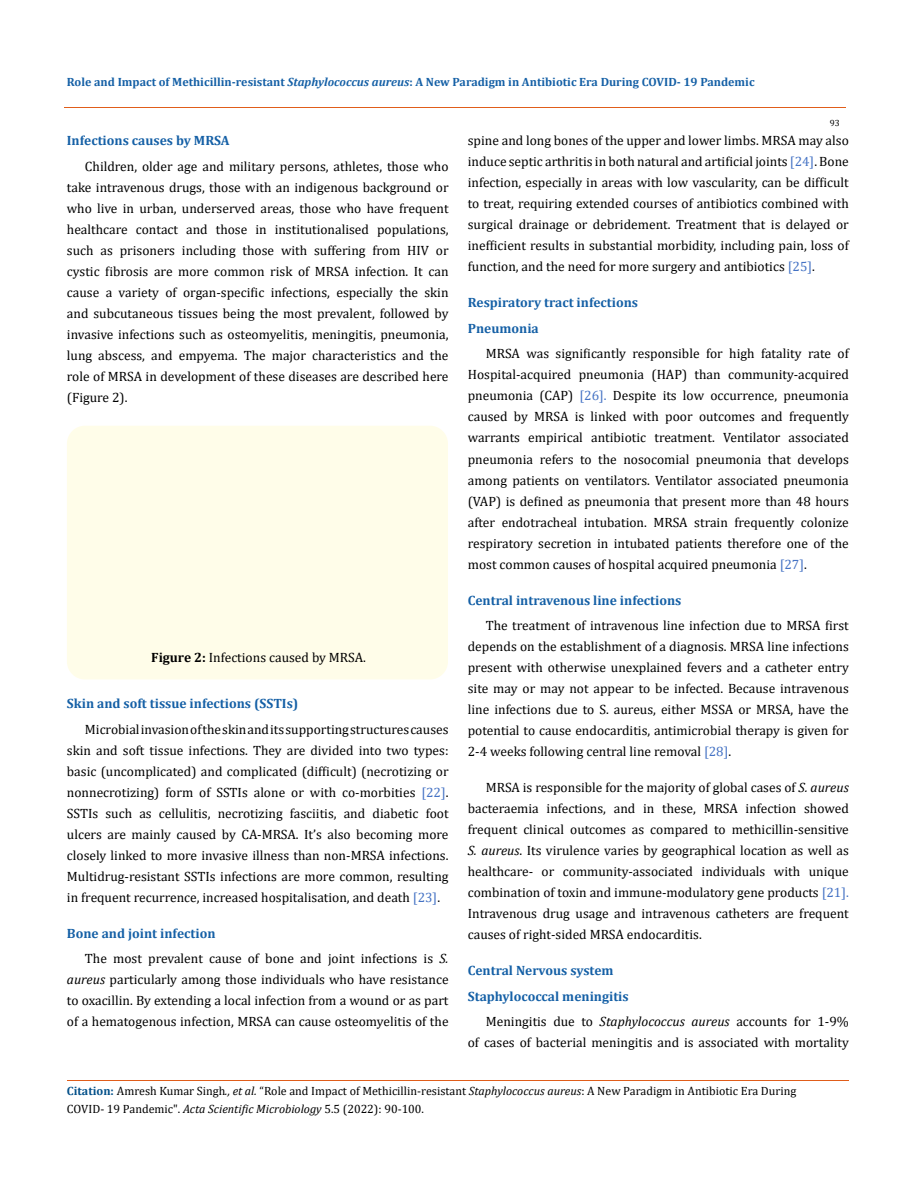
<style>
.page{position:relative;width:917px;height:1188px;background:#fff}
.page>*{position:absolute;margin:0;border:0;box-sizing:border-box;transform-origin:0 0}
.t1{font:13.5px/21px "Cambria";color:#000;text-align:justify}
.t2{font:700 13.5px/25.5px "Cambria";color:#1560a6}
.t3{font:12px/18px "Cambria";color:#000}
.t4{font:700 12px "Cambria";color:#1560a6}
.t5{font:9px "Cambria";color:#000}
.s1{font-style:italic}
.s2{font-weight:700}
.s3{color:#4472c4}
.s4{font-weight:700;color:#1560a6}
.s5{font-weight:700;color:#035089}
</style>
<div class="page">
<div style="left:67px;top:426px;width:381px;height:253px;background:#fffde9;border-radius:18px"></div>
<hr style="left:64px;top:108px;width:781px;height:1px;background:#e05d1a">
<hr style="left:67px;top:1080px;width:781px;height:1px;background:#e05d1a">
<p class="t4" style="left:67px;top:73px;width:689px">Role and Impact of Methicillin-resistant <span class="s1">Staphylococcus aureus</span>: A New Paradigm in Antibiotic Era During COVID- 19 Pandemic</p>
<p class="t5" style="left:829px;top:118px;width:11px">93</p>
<p class="t2" style="left:67px;top:128px;width:164px">Infections causes by MRSA</p>
<p class="t1" style="left:67px;top:156px;width:383px;text-indent:18px">Children, older age and military persons, athletes, those who take intravenous drugs, those with an indigenous background or who live in urban, underserved areas, those who have frequent healthcare contact and those in institutionalised populations, such as prisoners including those with suffering from HIV or cystic fibrosis are more common risk of MRSA infection. It can cause a variety of organ-specific infections, especially the skin and subcutaneous tissues being the most prevalent, followed by invasive infections such as osteomyelitis, meningitis, pneumonia, lung abscess, and empyema. The major characteristics and the role of MRSA in development of these diseases are described here (Figure 2).</p>
<p class="t1" style="left:151px;top:647px;width:216px"><span class="s2">Figure 2:</span> Infections caused by MRSA.</p>
<p class="t2" style="left:67px;top:690px;width:233px">Skin and soft tissue infections (SSTIs)</p>
<p class="t1" style="left:67px;top:718px;width:383px;text-indent:18px">Microbial invasion of the skin and its supporting structures causes skin and soft tissue infections. They are divided into two types: basic (uncomplicated) and complicated (difficult) (necrotizing or nonnecrotizing) form of SSTIs alone or with co-morbities <span class="s3">[22]</span>.<br>SSTIs such as cellulitis, necrotizing fasciitis, and diabetic foot ulcers are mainly caused by CA-MRSA. It’s also becoming more closely linked to more invasive illness than non-MRSA infections.<br>Multidrug-resistant SSTIs infections are more common, resulting in frequent recurrence, increased hospitalisation, and death <span class="s3">[23]</span>.</p>
<p class="t1" style="left:85px;top:920px;width:365px;line-height:25.5px;text-indent:-18px"><span class="s4">Bone and joint infection<br></span>The most prevalent cause of bone and joint infections is <span class="s1">S.</span></p>
<p class="t1" style="left:67px;top:969px;width:383px"><span class="s1">aureus</span> particularly among those individuals who have resistance to oxacillin. By extending a local infection from a wound or as part of a hematogenous infection, MRSA can cause osteomyelitis of the</p>
<p class="t1" style="left:468px;top:130px;width:382px">spine and long bones of the upper and lower limbs. MRSA may also induce septic arthritis in both natural and artificial joints <span class="s3">[24]</span>. Bone infection, especially in areas with low vascularity, can be difficult to treat, requiring extended courses of antibiotics combined with surgical drainage or debridement. Treatment that is delayed or inefficient results in substantial morbidity, including pain, loss of function, and the need for more surgery and antibiotics <span class="s3">[25]</span>.</p>
<p class="t2" style="left:468px;top:290px;width:172px">Respiratory tract infections<br>Pneumonia</p>
<p class="t1" style="left:468px;top:343px;width:382px;text-indent:18px">MRSA was significantly responsible for high fatality rate of Hospital-acquired pneumonia (HAP) than community-acquired pneumonia (CAP) <span class="s3">[26].</span> Despite its low occurrence, pneumonia caused by MRSA is linked with poor outcomes and frequently warrants empirical antibiotic treatment. Ventilator associated pneumonia refers to the nosocomial pneumonia that develops among patients on ventilators. Ventilator associated pneumonia (VAP) is defined as pneumonia that present more than 48 hours after endotracheal intubation. MRSA strain frequently colonize respiratory secretion in intubated patients therefore one of the most common causes of hospital acquired pneumonia <span class="s3">[27]</span>.</p>
<p class="t2" style="left:468px;top:587px;width:215px">Central intravenous line infections</p>
<p class="t1" style="left:468px;top:615px;width:382px;text-indent:18px">The treatment of intravenous line infection due to MRSA first depends on the establishment of a diagnosis. MRSA line infections present with otherwise unexplained fevers and a catheter entry site may or may not appear to be infected. Because intravenous line infections due to S. aureus, either MSSA or MRSA, have the potential to cause endocarditis, antimicrobial therapy is given for 2-4 weeks following central line removal <span class="s3">[28]</span>.</p>
<p class="t1" style="left:468px;top:777px;width:382px;text-indent:18px">MRSA is responsible for the majority of global cases of <span class="s1">S. aureus </span>bacteraemia infections, and in these, MRSA infection showed frequent clinical outcomes as compared to methicillin-sensitive <span class="s1">S. aureus</span>. Its virulence varies by geographical location as well as healthcare- or community-associated individuals with unique combination of toxin and immune-modulatory gene products <span class="s3">[21].<br></span>Intravenous drug usage and intravenous catheters are frequent causes of right-sided MRSA endocarditis.</p>
<p class="t2" style="left:468px;top:957px;width:147px">Central Nervous system</p>
<p class="t2" style="left:468px;top:983px;width:162px">Staphylococcal meningitis</p>
<p class="t1" style="left:486px;top:1011px;width:364px">Meningitis due to <span class="s1">Staphylococcus aureus</span> accounts for 1-9%</p>
<p class="t1" style="left:468px;top:1032px;width:382px">of cases of bacterial meningitis and is associated with mortality</p>
<p class="t3" style="left:67px;top:1082px;width:731px"><span class="s5">Citation:</span> Amresh Kumar Singh<span class="s1">., et al.</span> “Role and Impact of Methicillin-resistant <span class="s1">Staphylococcus aureus</span>: A New Paradigm in Antibiotic Era During<br>COVID- 19 Pandemic". <span class="s1">Acta Scientific Microbiology</span> 5.5 (2022): 90-100.</p>
</div>
